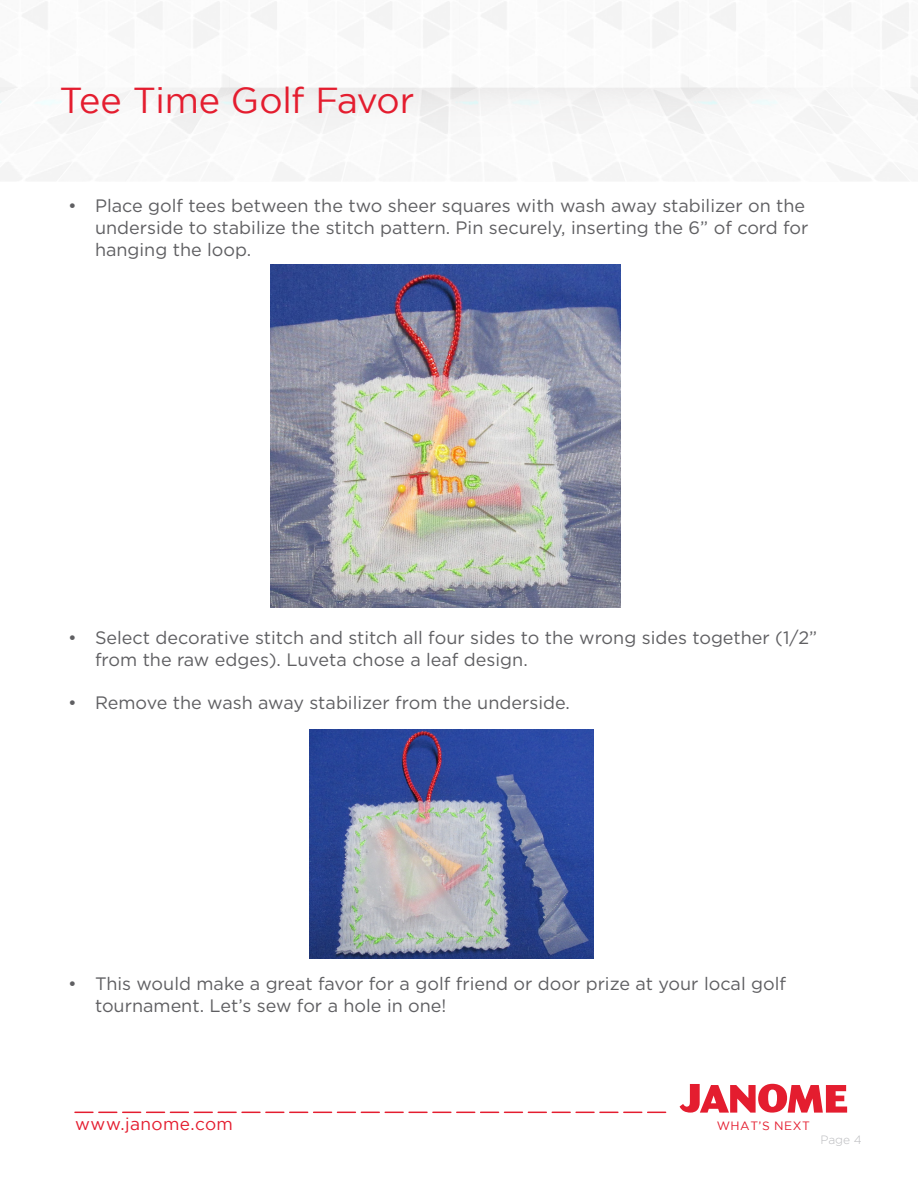
<style>
.page{position:relative;width:918px;height:1188px;background:#fff}
.page>*{position:absolute;margin:0;border:0;box-sizing:border-box;transform-origin:0 0}
.t1{font:36px "Gotham";letter-spacing:-.01em;color:#e41d2f}
.t2{font:18px/21.6px "Gotham HTF";color:#5f5f62}
.t3{font:17.25px "Gotham";letter-spacing:.025em;color:#e41d2f}
.t4{font:12px "Gotham";letter-spacing:.045em;color:#e41d2f}
.t5{font:300 12px "Gotham HTF";color:#babbbe}
</style>
<div class="page">
<svg style="left:51px;top:88px;width:816px;height:65px"></svg>
<svg style="left:680px;top:1084px;width:167px;height:29px"></svg>
<svg style="left:75px;top:1112px;width:591px;height:1px"></svg>
<img style="left:270px;top:265px;width:351px;height:343px">
<img style="left:309px;top:729px;width:285px;height:229px">
<p class="t1" style="left:59px;top:80px;width:356px">Tee Time Golf Favor</p>
<p class="t2" style="left:95px;top:195px;width:715px;text-indent:-27px">• Place golf tees between the two sheer squares with wash away stabilizer on the underside to stabilize the stitch pattern. Pin securely, inserting the 6” of cord for hanging the loop.</p>
<p class="t2" style="left:95px;top:627px;width:724px;text-indent:-27px">• Select decorative stitch and stitch all four sides to the wrong sides together (1/2” from the raw edges). Luveta chose a leaf design.</p>
<p class="t2" style="left:68px;top:692px;width:503px">• Remove the wash away stabilizer from the underside.</p>
<p class="t2" style="left:95px;top:972px;width:693px;text-indent:-27px">• This would make a great favor for a golf friend or door prize at your local golf tournament. Let’s sew for a hole in one!</p>
<p class="t3" style="left:75px;top:1115px;width:159px">www.janome.com</p>
<p class="t4" style="left:717px;top:1119px;width:95px">WHAT’S NEXT</p>
<p class="t5" style="left:820px;top:1133px;width:43px">Page 4</p>
</div>
